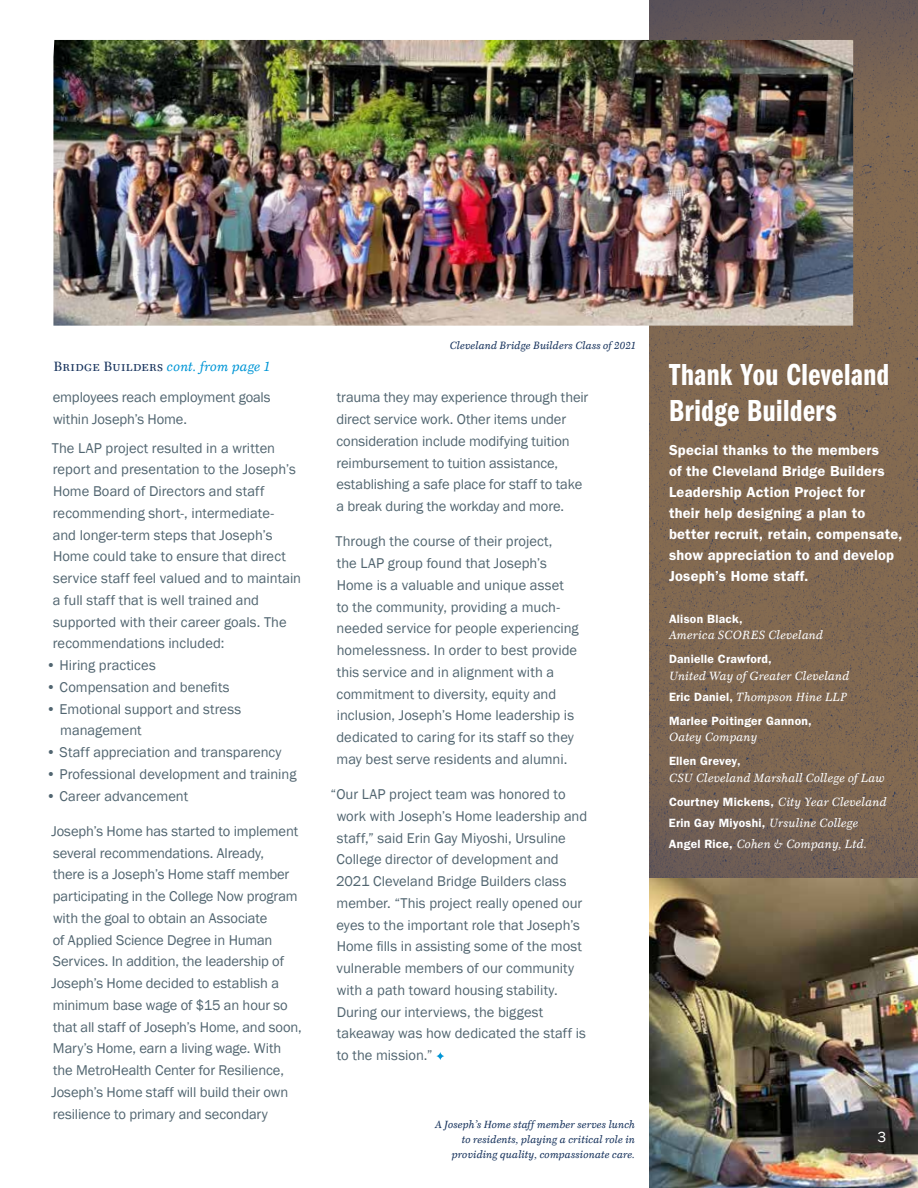
<style>
.page{position:relative;width:918px;height:1188px;background:#fff}
.page>*{position:absolute;margin:0;border:0;box-sizing:border-box;transform-origin:0 0}
.t1{font:31.5px/36px "Franklin Gothic Demi Cmpr";letter-spacing:.02em;color:#fff}
.t2{font:15px "Franklin Gothic";color:#fff}
.t3{font:14.7px "Franklin Gothic";letter-spacing:-.01em;color:#516570}
.t4{font:14.55px/21.8px "Franklin Gothic";color:#516570}
.t5{font:600 14.55px/21px "Franklin Gothic";letter-spacing:.015em;color:#fff}
.t6{font:13.5px "Mt.Augustine Small Caps";letter-spacing:.03em;color:#16325c}
.t7{font:italic 12px/21px "Mt.Augustine";letter-spacing:.035em;color:#fff}
.t8{font:600 12px "Franklin Gothic";letter-spacing:.025em;color:#fff}
.t9{font:italic 10.5px/15px "Mt.Augustine";letter-spacing:.03em;color:#16325c;text-align:right}
.s1{font-family:"Mt.Augustine";font-style:italic;color:#0096d6}
.s2{font-size:14.55px}
.s3{font-family:"Franklin Gothic";font-weight:600;font-style:normal}
.s4{font-family:"Mt.Augustine";font-weight:400;font-style:italic}
</style>
<div class="page">
<img style="left:649px;top:0;width:269px;height:1188px">
<svg style="left:436px;top:1052px;width:8px;height:8px"></svg>
<img style="left:53px;top:40px;width:800px;height:286px">
<p class="t6" style="left:53px;top:359px;width:218px">Bridge Builders <span class="s1">cont. from page 1</span></p>
<p class="t3" style="left:53px;top:388px;width:219px">employees reach employment <span class="s2">goals</span></p>
<p class="t4" style="left:52px;top:405px;width:225px;line-height:28.5px">within Joseph’s Home.<br>The LAP project resulted in a written</p>
<p class="t4" style="left:53px;top:459px;width:250px">report and presentation to the Joseph’s Home Board of Directors and staff recommending short-, intermediate-<br>and longer-term steps that Joseph’s Home could take to ensure that direct service staff feel valued and to maintain a full staff that is well trained and supported with their career goals. The recommendations included:</p>
<p class="t4" style="left:46px;top:655px;width:111px">• Hiring practices</p>
<p class="t4" style="left:46px;top:677px;width:185px">• Compensation and benefits</p>
<p class="t4" style="left:60px;top:698px;width:183px;text-indent:-14px">• Emotional support and stress management</p>
<p class="t4" style="left:46px;top:742px;width:237px">• Staff appreciation and transparency</p>
<p class="t4" style="left:46px;top:764px;width:252px">• Professional development and training</p>
<p class="t4" style="left:46px;top:785px;width:144px">• Career advancement</p>
<p class="t4" style="left:51px;top:821px;width:252px">Joseph’s Home has started to implement several recommendations. Already,<br>there is a Joseph’s Home staff member participating in the College Now program with the goal to obtain an Associate<br>of Applied Science Degree in Human Services. In addition, the leadership of Joseph’s Home decided to establish a minimum base wage of $15 an hour so that all staff of Joseph’s Home, and soon, Mary’s Home, earn a living wage. With the MetroHealth Center for Resilience, Joseph’s Home staff will build their own resilience to primary and secondary</p>
<p class="t9" style="left:450px;top:338px;width:187px">Cleveland Bridge Builders Class of 2021</p>
<p class="t4" style="left:336px;top:387px;width:253px">trauma they may experience through their direct service work. Other items under consideration include modifying tuition reimbursement to tuition assistance, establishing a safe place for staff to take a break during the workday and more.</p>
<p class="t4" style="left:336px;top:531px;width:245px">Through the course of their project,<br>the LAP group found that Joseph’s Home is a valuable and unique asset<br>to the community, providing a much&shy;needed service for people experiencing homelessness. In order to best provide this service and in alignment with a commitment to diversity, equity and inclusion, Joseph’s Home leadership is dedicated to caring for its staff so they may best serve residents and alumni.</p>
<p class="t4" style="left:336px;top:784px;width:253px;text-indent:-5px">“Our LAP project team was honored to work with Joseph’s Home leadership and staff,” said Erin Gay Miyoshi, Ursuline College director of development and 2021 Cleveland Bridge Builders class member. “This project really opened our eyes to the important role that Joseph’s Home fills in assisting some of the most vulnerable members of our community with a path toward housing stability.<br>During our interviews, the biggest takeaway was how dedicated the staff is to the mission.”</p>
<h1 class="t1" style="left:669px;top:357px;width:222px">Thank You Cleveland<br>Bridge Builders</h1>
<p class="t5" style="left:669px;top:440px;width:235px">Special thanks to the members<br>of the Cleveland Bridge Builders<br>Leadership Action Project for<br>their help designing a plan to better recruit, retain, compensate, show appreciation to and develop<br>Joseph’s Home staff.</p>
<p class="t8" style="left:669px;top:612px;width:75px">Alison Black,</p>
<p class="t7" style="left:669px;top:626px;width:155px">America SCORES Cleveland</p>
<p class="t8" style="left:669px;top:652px;width:104px">Danielle Crawford,</p>
<p class="t7" style="left:669px;top:666px;width:182px">United Way of Greater Cleveland<br><span class="s3">Eric Daniel,</span> Thompson Hine LLP</p>
<p class="t8" style="left:669px;top:714px;width:144px">Marlee Poitinger Gannon,</p>
<p class="t7" style="left:669px;top:728px;width:90px">Oatey Company</p>
<p class="t8" style="left:669px;top:754px;width:73px">Ellen Grevey,</p>
<p class="t7" style="left:669px;top:767px;width:219px;line-height:24px">CSU Cleveland Marshall College of Law<br><span class="s3">Courtney Mickens,</span> City Year Cleveland</p>
<p class="t8" style="left:669px;top:816px;width:191px">Erin Gay Miyoshi, <span class="s4">Ursuline College</span></p>
<p class="t7" style="left:669px;top:834px;width:199px"><span class="s3">Angel Rice,</span> Cohen &amp; Company, Ltd.</p>
<p class="t9" style="left:435px;top:1118px;width:201px">A Joseph’s Home staff member serves lunch to residents, playing a critical role in providing quality, compassionate care.</p>
<p class="t2" style="left:878px;top:1128px;width:10px">3</p>
</div>
